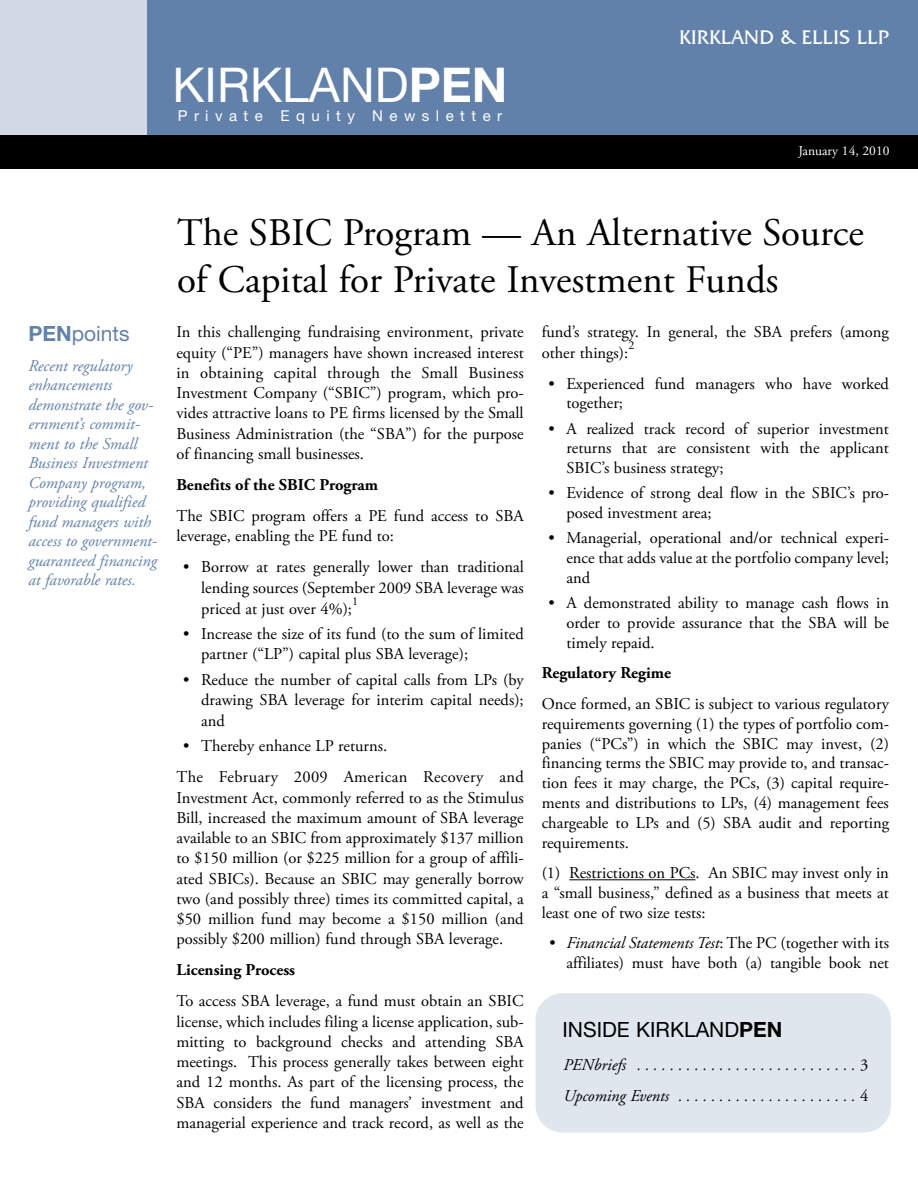
<style>
.page{position:relative;width:918px;height:1188px;background:#fff}
.page>*{position:absolute;margin:0;border:0;box-sizing:border-box;transform-origin:0 0}
.t1{font:48px "Helvetica Neue LT Std";color:#fff}
.t2{font:39px/46.8px "Adobe Garamond Pro";color:#000}
.t3{font:21px "Helvetica Neue LT Std";color:#000}
.t4{font:21px "Helvetica Neue LT Std";color:#6281aa}
.t5{font:20.25px "Friz Quadrata IT Cby BT";color:#fff}
.t6{font:16.5px/20.2px "Adobe Garamond Pro";color:#000;text-align:justify}
.t7{font:italic 16.5px/19.5px "Adobe Garamond Pro";color:#6281aa}
.t8{font:italic 16.5px/30.5px "Adobe Garamond";color:#000}
.t9{font:16.5px/31px "Adobe Garamond Pro";letter-spacing:.02em;color:#000}
.t10{font:700 16.5px "Adobe Garamond Pro";color:#000}
.t11{font:15px "Helvetica Neue LT Std";letter-spacing:.435em;color:#fff}
.t12{font:13.5px "Adobe Garamond Pro";color:#fff}
.t13{font:12px "Adobe Garamond Pro";color:#000}
.s1{font-weight:700}
.s2{font-style:italic}
.s3{font-family:"Adobe Garamond Pro";font-style:normal}
.s4{font-style:normal}
</style>
<div class="page">
<div style="left:119px;top:0;width:799px;height:135px;background:#6281aa"></div>
<hr style="left:569px;top:879px;width:127px;height:1px;background:#000">
<div style="left:0;top:0;width:146px;height:135px;background:#d0d9e5"></div>
<div style="left:0;top:135px;width:918px;height:34px;background:#000"></div>
<div style="left:536px;top:993px;width:355px;height:139px;background:#e0e6ee;border-radius:27px"></div>
<h1 class="t1" style="left:173px;top:67px;width:336px">KIRKLAND<span class="s1">PEN</span></h1>
<p class="t11" style="left:178px;top:110px;width:326px">Private Equity Newsletter</p>
<p class="t5" style="left:679px;top:25px;width:212px">KIRKLAND &amp; ELLIS LLP</p>
<p class="t12" style="left:798px;top:145px;width:93px">January 14, 2010</p>
<p class="t4" style="left:28px;top:326px;width:103px"><span class="s1">PEN</span>points</p>
<p class="t7" style="left:28px;top:357px;width:130px">Recent regulatory enhancements demonstrate the gov&shy;ernment’s commit&shy;ment to the Small<br>Business Investment<br>Company program, providing qualified fund managers with access to government&shy;guaranteed financing at favorable rates.</p>
<h2 class="t2" style="left:177px;top:213px;width:688px">The SBIC Program — An Alternative Source of Capital for Private Investment Funds</h2>
<p class="t6" style="left:176px;top:324px;width:349px">In this challenging fundraising environment, private equity (“PE”) managers have shown increased interest in obtaining capital through the Small Business Investment Company (“SBIC”) program, which pro&shy;vides attractive loans to PE firms licensed by the Small Business Administration (the “SBA”) for the purpose of financing small businesses.</p>
<p class="t10" style="left:176px;top:478px;width:203px">Benefits of the SBIC Program</p>
<p class="t6" style="left:176px;top:507px;width:349px">The SBIC program offers a PE fund access to SBA leverage, enabling the PE fund to:</p>
<p class="t6" style="left:201px;top:558px;width:324px;text-indent:-18px">• Borrow at rates generally lower than traditional lending sources (September 2009 SBA leverage was priced at just over 4%);</p>
<p class="t13" style="left:352px;top:597px;width:7px">1</p>
<p class="t6" style="left:201px;top:625px;width:324px;text-indent:-18px">• Increase the size of its fund (to the sum of limited partner (“LP”) capital plus SBA leverage);</p>
<p class="t6" style="left:201px;top:671px;width:324px;text-indent:-18px">• Reduce the number of capital calls from LPs (by drawing SBA leverage for interim capital needs); and</p>
<p class="t9" style="left:176px;top:732px;width:349px;text-indent:7px">• Thereby enhance LP returns.<br>The February 2009 American Recovery and</p>
<p class="t6" style="left:176px;top:789px;width:349px">Investment Act, commonly referred to as the Stimulus Bill, increased the maximum amount of SBA leverage available to an SBIC from approximately $137 million to $150 million (or $225 million for a group of affili&shy;ated SBICs). Because an SBIC may generally borrow two (and possibly three) times its committed capital, a $50 million fund may become a $150 million (and possibly $200 million) fund through SBA leverage.</p>
<p class="t10" style="left:176px;top:964px;width:120px">Licensing Process</p>
<p class="t6" style="left:176px;top:992px;width:349px">To access SBA leverage, a fund must obtain an SBIC license, which includes filing a license application, sub&shy;mitting to background checks and attending SBA meetings. This process generally takes between eight and 12 months. As part of the licensing process, the SBA considers the fund managers’ investment and managerial experience and track record, as well as the</p>
<p class="t6" style="left:542px;top:323px;width:349px">fund’s strategy. In general, the SBA prefers (among other things):</p>
<p class="t13" style="left:628px;top:341px;width:7px">2</p>
<p class="t6" style="left:566px;top:375px;width:324px;line-height:19.8px;text-indent:-18px">• Experienced fund managers who have worked together;</p>
<p class="t6" style="left:566px;top:420px;width:324px;line-height:19.8px;text-indent:-18px">• A realized track record of superior investment returns that are consistent with the applicant SBIC’s business strategy;</p>
<p class="t6" style="left:566px;top:485px;width:324px;line-height:19.8px;text-indent:-18px">• Evidence of strong deal flow in the SBIC’s pro&shy;posed investment area;</p>
<p class="t6" style="left:566px;top:530px;width:324px;line-height:19.8px;text-indent:-18px">• Managerial, operational and/or technical experi&shy;ence that adds value at the portfolio company level; and</p>
<p class="t6" style="left:566px;top:594px;width:324px;line-height:19.8px;text-indent:-18px">• A demonstrated ability to manage cash flows in order to provide assurance that the SBA will be timely repaid.</p>
<p class="t10" style="left:542px;top:667px;width:131px">Regulatory Regime</p>
<p class="t6" style="left:542px;top:695px;width:349px;line-height:19.8px">Once formed, an SBIC is subject to various regulatory requirements governing (1) the types of portfolio com&shy;panies (“PCs”) in which the SBIC may invest, (2) financing terms the SBIC may provide to, and transac&shy;tion fees it may charge, the PCs, (3) capital require&shy;ments and distributions to LPs, (4) management fees chargeable to LPs and (5) SBA audit and reporting requirements.</p>
<p class="t6" style="left:542px;top:864px;width:349px;line-height:19.8px">(1) Restrictions on PCs. An SBIC may invest only in a “small business,” defined as a business that meets at least one of two size tests:</p>
<p class="t6" style="left:548px;top:935px;width:342px;line-height:19.8px;text-align:right"><span class="s2">• Financial Statements Test</span>: The PC (together with its affiliates) must have both (a) tangible book net</p>
<p class="t3" style="left:562px;top:1022px;width:221px">INSIDE KIRKLAND<span class="s1">PEN</span></p>
<p class="t8" style="left:563px;top:1051px;width:307px">PENbriefs . . . . . . . . . . . . . . . . . . . . . . . . . . . <span class="s3">3<br></span>Upcoming Events . . . . . . . . . . . . . . . . . . . . . . <span class="s4">4</span></p>
</div>
